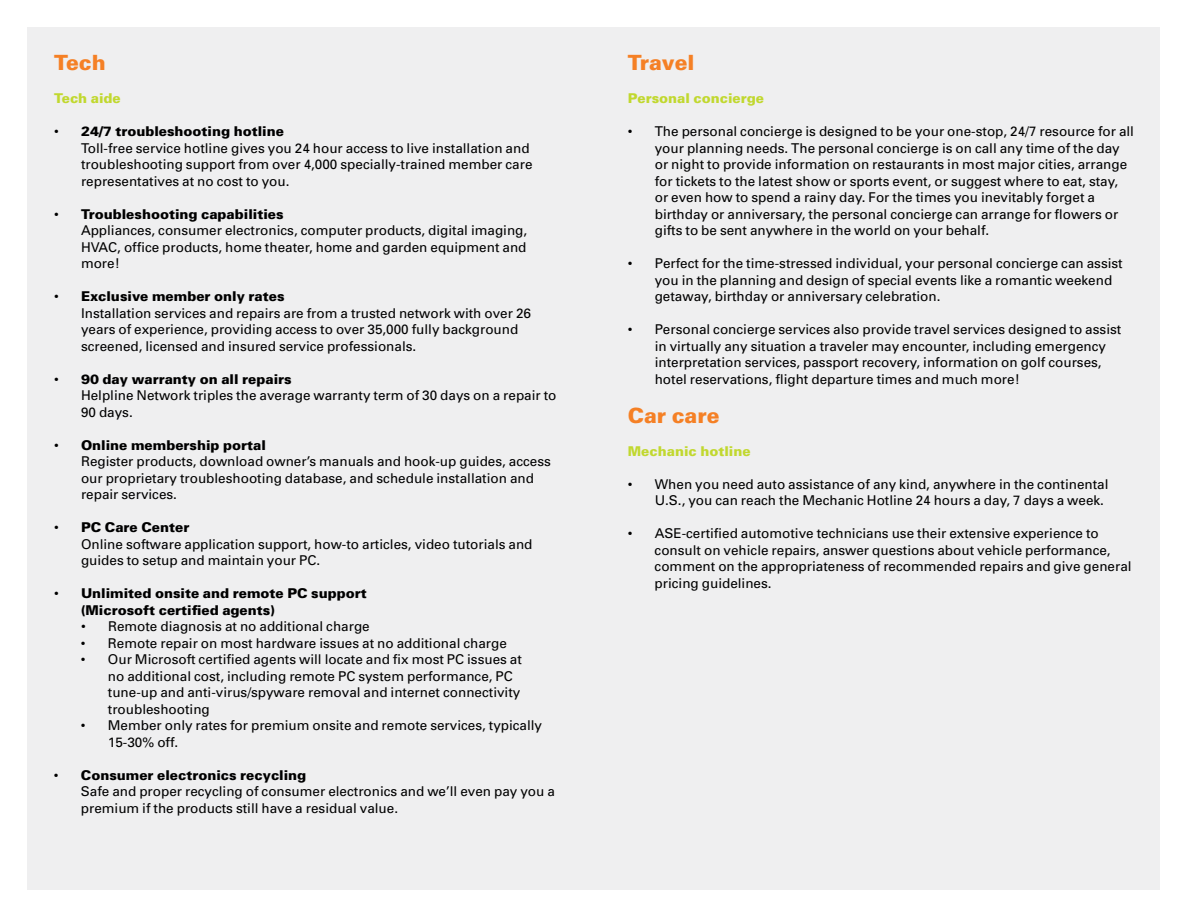
<style>
.page{position:relative;width:1188px;height:918px;background:#fff}
.page>*{position:absolute;margin:0;border:0;box-sizing:border-box;transform-origin:0 0}
.t1{font:900 21px "Univers";color:#f58025}
.t2{font:13.5px/16.5px "Univers";color:#000}
.t3{font:900 13.5px/16.5px "Univers";color:#000}
.t4{font:900 13.5px "Univers";color:#c1d82f}
.s1{font-weight:900}
.s2{font-weight:400}
</style>
<div class="page">
<div style="left:28px;top:28px;width:1132px;height:862px;background:#efeff0"></div>
<h1 class="t1" style="left:54px;top:50px;width:53px">Tech</h1>
<p class="t4" style="left:54px;top:90px;width:68px">Tech aide</p>
<p class="t2" style="left:81px;top:123px;width:453px;text-indent:-27px">• <span class="s1">24/7 troubleshooting hotline<br></span>Toll-free service hotline gives you 24 hour access to live installation and troubleshooting support from over 4,000 specially-trained member care representatives at no cost to you.</p>
<p class="t2" style="left:81px;top:206px;width:448px;text-indent:-27px">• <span class="s1">Troubleshooting capabilities<br></span>Appliances, consumer electronics, computer products, digital imaging, HVAC, office products, home theater, home and garden equipment and more!</p>
<p class="t2" style="left:81px;top:288px;width:452px;text-indent:-27px">• <span class="s1">Exclusive member only rates<br></span>Installation services and repairs are from a trusted network with over 26 years of experience, providing access to over 35,000 fully background screened, licensed and insured service professionals.</p>
<p class="t2" style="left:81px;top:371px;width:477px;text-indent:-27px">• <span class="s1">90 day warranty on all repairs<br></span>Helpline Network triples the average warranty term of 30 days on a repair to<br>90 days.</p>
<p class="t2" style="left:81px;top:437px;width:472px;text-indent:-27px">• <span class="s1">Online membership portal<br></span>Register products, download owner’s manuals and hook-up guides, access our proprietary troubleshooting database, and schedule installation and repair services.</p>
<p class="t2" style="left:81px;top:519px;width:453px;text-indent:-27px">• <span class="s1">PC Care Center<br></span>Online software application support, how-to articles, video tutorials and guides to setup and maintain your PC.</p>
<p class="t3" style="left:81px;top:585px;width:287px;text-indent:-27px"><span class="s2">•</span> Unlimited onsite and remote PC support (Microsoft certified agents)</p>
<p class="t2" style="left:81px;top:618px;width:290px">• Remote diagnosis at no additional charge</p>
<p class="t2" style="left:81px;top:635px;width:428px">• Remote repair on most hardware issues at no additional charge</p>
<p class="t2" style="left:108px;top:651px;width:416px;text-indent:-27px">• Our Microsoft certified agents will locate and fix most PC issues at no additional cost, including remote PC system performance, PC tune-up and anti-virus/spyware removal and internet connectivity troubleshooting</p>
<p class="t2" style="left:108px;top:717px;width:436px;text-indent:-27px">• Member only rates for premium onsite and remote services, typically<br>15-30% off.</p>
<p class="t2" style="left:81px;top:767px;width:476px;text-indent:-27px">• <span class="s1">Consumer electronics recycling<br></span>Safe and proper recycling of consumer electronics and we’ll even pay you a premium if the products still have a residual value.</p>
<h1 class="t1" style="left:628px;top:50px;width:68px">Travel</h1>
<p class="t4" style="left:628px;top:90px;width:138px">Personal concierge</p>
<p class="t2" style="left:655px;top:123px;width:481px;text-indent:-27px">• The personal concierge is designed to be your one-stop, 24/7 resource for all your planning needs. The personal concierge is on call any time of the day or night to provide information on restaurants in most major cities, arrange for tickets to the latest show or sports event, or suggest where to eat, stay, or even how to spend a rainy day. For the times you inevitably forget a birthday or anniversary, the personal concierge can arrange for flowers or gifts to be sent anywhere in the world on your behalf.</p>
<p class="t2" style="left:655px;top:255px;width:470px;text-indent:-27px">• Perfect for the time-stressed individual, your personal concierge can assist you in the planning and design of special events like a romantic weekend getaway, birthday or anniversary celebration.</p>
<p class="t2" style="left:655px;top:321px;width:468px;text-indent:-27px">• Personal concierge services also provide travel services designed to assist in virtually any situation a traveler may encounter, including emergency interpretation services, passport recovery, information on golf courses, hotel reservations, flight departure times and much more!</p>
<h1 class="t1" style="left:628px;top:402px;width:93px">Car care</h1>
<p class="t4" style="left:628px;top:443px;width:124px">Mechanic hotline</p>
<p class="t2" style="left:655px;top:476px;width:455px;text-indent:-27px">• When you need auto assistance of any kind, anywhere in the continental<br>U.S., you can reach the Mechanic Hotline 24 hours a day, 7 days a week.</p>
<p class="t2" style="left:655px;top:525px;width:479px;text-indent:-27px">• ASE-certified automotive technicians use their extensive experience to consult on vehicle repairs, answer questions about vehicle performance, comment on the appropriateness of recommended repairs and give general pricing guidelines.</p>
</div>
